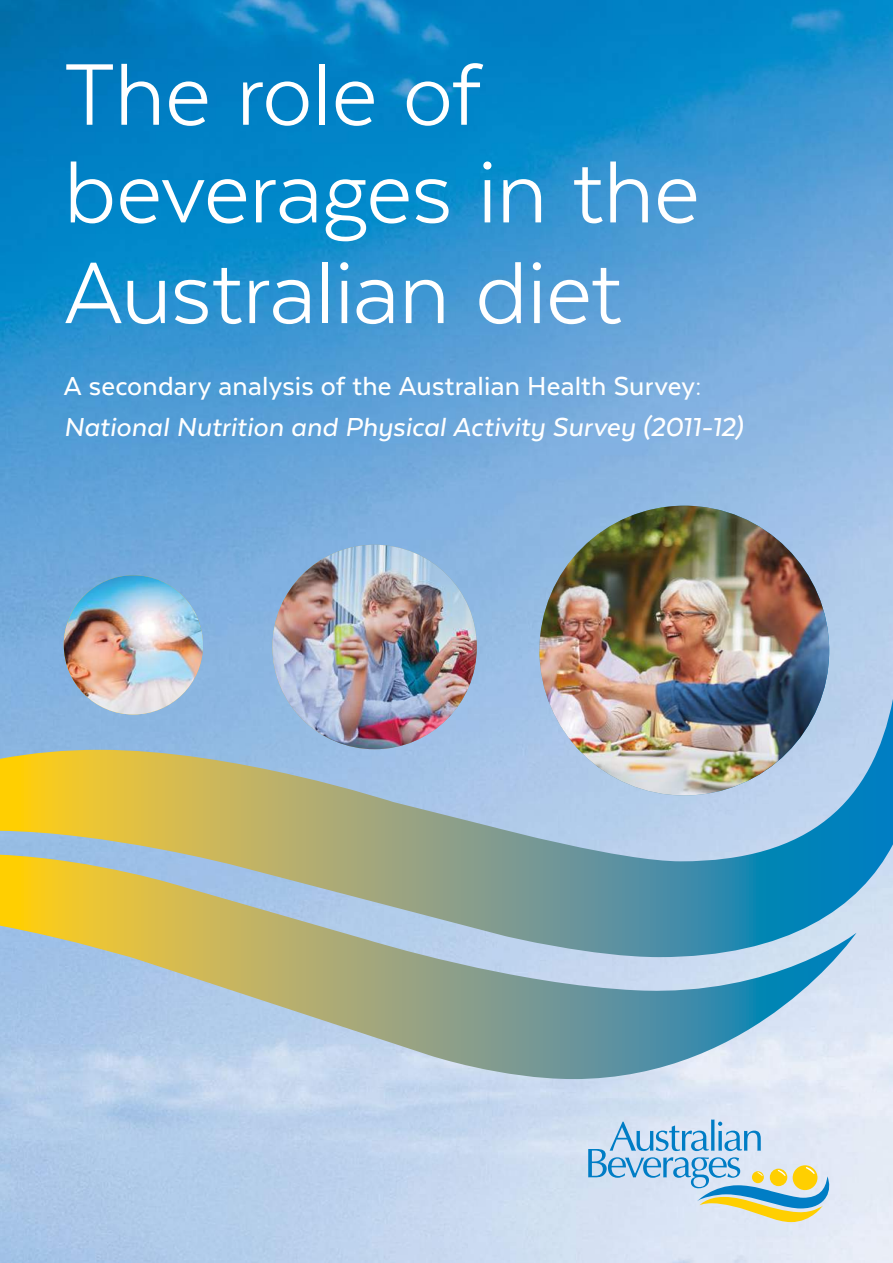
<style>
.page{position:relative;width:893px;height:1263px;background:#fff}
.page>*{position:absolute;margin:0;border:0;box-sizing:border-box;transform-origin:0 0}
.t1{font:100.65px/99.1px "Texta";letter-spacing:-.01em;color:#fff}
.t2{font:italic 500 30px "Texta";letter-spacing:.005em;color:#fff}
.t3{font:500 30px "Texta";letter-spacing:.005em;color:#fff}
</style>
<div class="page">
<img style="left:0;top:0;width:893px;height:1263px">
<svg style="left:588px;top:1119px;width:245px;height:103px;background:#bdd3db"></svg>
<svg style="left:0;top:699px;width:893px;height:380px;background:#a0b8b3"></svg>
<img style="left:64px;top:575px;width:139px;height:139px;border-radius:70px">
<img style="left:272px;top:545px;width:205px;height:204px;border-radius:102px">
<img style="left:539px;top:506px;width:290px;height:289px;border-radius:145px">
<h1 class="t1" style="left:64px;top:44px;width:638px">The role of beverages in the<br>Australian diet</h1>
<p class="t3" style="left:64px;top:371px;width:639px">A secondary analysis of the Australian Health Survey:</p>
<p class="t2" style="left:64px;top:412px;width:681px">National Nutrition and Physical Activity Survey (2011-12)</p>
</div>
